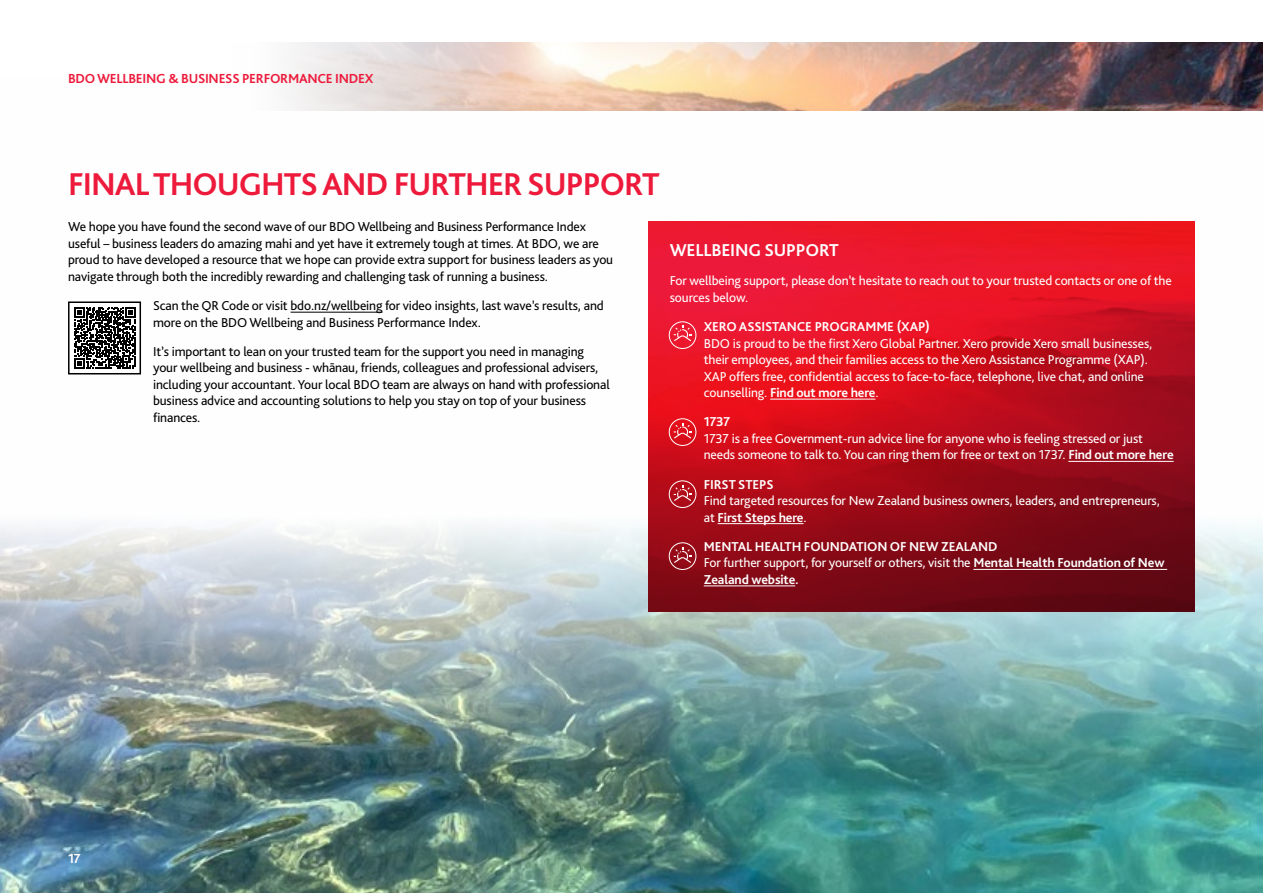
<style>
.page{position:relative;width:1263px;height:893px;background:#fff}
.page>*{position:absolute;margin:0;border:0;box-sizing:border-box;transform-origin:0 0}
.t1{font:700 33px "Bliss Pro";letter-spacing:-.03em;color:#ed1a3b}
.t2{font:700 18px "Bliss Pro";letter-spacing:-.01em;color:#fff}
.t3{font:700 13.8px "Bliss Pro";letter-spacing:-.02em;color:#ed1a3b}
.t4{font:700 13.8px "Bliss Pro";color:#fff}
.t5{font:13.5px/16.5px "Bliss Pro";letter-spacing:-.01em;color:#000}
.t6{font:13.5px/16.5px "Bliss Pro";letter-spacing:-.01em;color:#fff}
.t7{font:700 13.5px/16.5px "Bliss Pro";letter-spacing:-.01em;color:#fff}
.s1{font-weight:700}
.s2{font-weight:400}
</style>
<div class="page">
<img style="left:0;top:302px;width:1263px;height:591px">
<img style="left:648px;top:221px;width:547px;height:390px">
<hr style="left:291px;top:312px;width:91px;height:1px;background:#000">
<div style="left:69px;top:302px;width:71px;height:72px;background:#fff"></div>
<svg style="left:74px;top:307px;width:61px;height:62px"></svg>
<div style="left:68px;top:301px;width:73px;height:73px;border:2px solid #000"></div>
<div style="left:669px;top:321px;width:27px;height:28px;border:1px solid #fff;border-radius:50%"></div>
<div style="left:669px;top:418px;width:27px;height:28px;border:1px solid #fff;border-radius:50%"></div>
<div style="left:669px;top:480px;width:27px;height:28px;border:1px solid #fff;border-radius:50%"></div>
<div style="left:669px;top:542px;width:27px;height:28px;border:1px solid #fff;border-radius:50%"></div>
<svg style="left:674px;top:326px;width:17px;height:15px"></svg>
<svg style="left:674px;top:423px;width:17px;height:15px"></svg>
<svg style="left:674px;top:486px;width:17px;height:15px"></svg>
<svg style="left:674px;top:548px;width:17px;height:15px"></svg>
<hr style="left:770px;top:399px;width:105px;height:1px;background:#fff">
<hr style="left:1068px;top:461px;width:106px;height:1px;background:#fff">
<hr style="left:718px;top:523px;width:85px;height:1px;background:#fff">
<hr style="left:973px;top:569px;width:194px;height:1px;background:#fff">
<hr style="left:704px;top:586px;width:91px;height:1px;background:#fff">
<img style="left:287px;top:43px;width:976px;height:68px">
<p class="t3" style="left:68px;top:70px;width:307px">BDO WELLBEING &amp; BUSINESS PERFORMANCE INDEX</p>
<h1 class="t1" style="left:68px;top:164px;width:593px">FINAL THOUGHTS AND FURTHER SUPPORT</h1>
<p class="t5" style="left:68px;top:218px;width:547px">We hope you have found the second wave of our BDO Wellbeing and Business Performance Index useful – business leaders do amazing mahi and yet have it extremely tough at times. At BDO, we are proud to have developed a resource that we hope can provide extra support for business leaders as you navigate through both the incredibly rewarding and challenging task of running a business.</p>
<p class="t5" style="left:153px;top:297px;width:452px">Scan the QR Code or visit bdo.nz/wellbeing for video insights, last wave’s results, and more on the BDO Wellbeing and Business Performance Index.</p>
<p class="t5" style="left:153px;top:343px;width:458px">It’s important to lean on your trusted team for the support you need in managing your wellbeing and business - whānau, friends, colleagues and professional advisers, including your accountant. Your local BDO team are always on hand with professional business advice and accounting solutions to help you stay on top of your business finances.</p>
<h2 class="t2" style="left:670px;top:239px;width:170px">WELLBEING SUPPORT</h2>
<p class="t6" style="left:670px;top:272px;width:504px">For wellbeing support, please don’t hesitate to reach out to your trusted contacts or one of the sources below.</p>
<p class="t7" style="left:704px;top:318px;width:228px">XERO ASSISTANCE PROGRAMME (XAP)</p>
<p class="t6" style="left:704px;top:334px;width:450px">BDO is proud to be the first Xero Global Partner. Xero provide Xero small businesses, their employees, and their families access to the Xero Assistance Programme (XAP).<br>XAP offers free, confidential access to face-to-face, telephone, live chat, and online counselling. <span class="s1">Find out more here</span>.</p>
<p class="t7" style="left:704px;top:413px;width:28px">1737</p>
<p class="t6" style="left:704px;top:430px;width:471px">1737 is a free Government-run advice line for anyone who is feeling stressed or just needs someone to talk to. You can ring them for free or text on 1737. <span class="s1">Find out more here</span></p>
<p class="t7" style="left:704px;top:475px;width:71px">FIRST STEPS</p>
<p class="t6" style="left:704px;top:492px;width:458px">Find targeted resources for New Zealand business owners, leaders, and entrepreneurs, at <span class="s1">First Steps here</span>.</p>
<p class="t7" style="left:704px;top:538px;width:462px">MENTAL HEALTH FOUNDATION OF NEW ZEALAND<br><span class="s2">For further support, for yourself or others, visit the</span> Mental Health Foundation of New<br>Zealand website.</p>
<p class="t4" style="left:68px;top:850px;width:14px">17</p>
</div>
